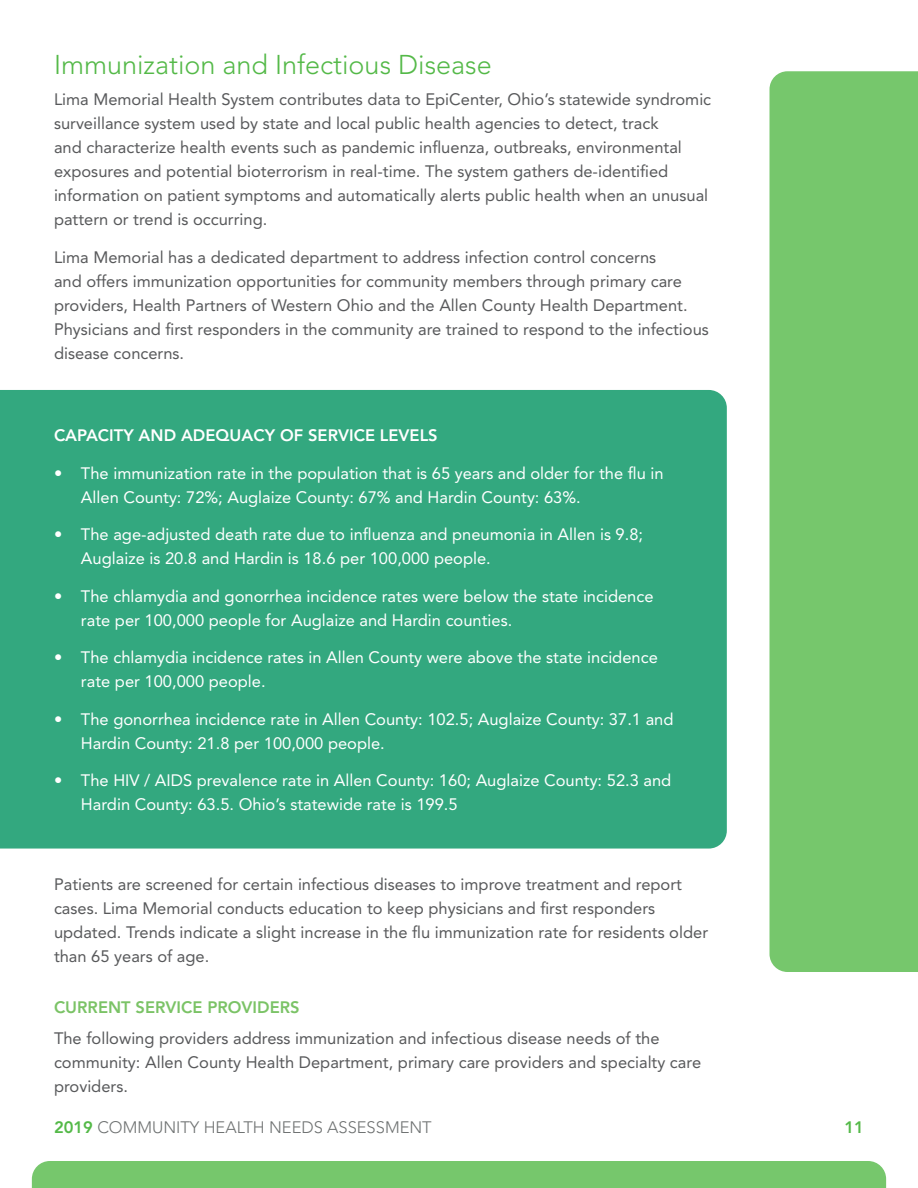
<style>
.page{position:relative;width:918px;height:1188px;background:#fff}
.page>*{position:absolute;margin:0;border:0;box-sizing:border-box;transform-origin:0 0}
.t1{font:300 27px "Avenir LT Std";color:#54b948}
.t2{font:16.5px/24px "Avenir LT Std";color:#58595b}
.t3{font:16.5px/24px "Avenir LT Std";color:#fff}
.t4{font:800 16.5px "Avenir LT Std";color:#fff}
.t5{font:300 16.5px "Avenir LT Std";color:#6e7171}
.t6{font:800 16.5px "Avenir LT Std";color:#7bc366}
.t7{font:800 16.5px "Avenir LT Std";color:#54b948}
.s1{font-weight:800;color:#54b948}
</style>
<div class="page">
<div style="left:0;top:390px;width:727px;height:459px;background:#33a87f"></div>
<div style="left:770px;top:71px;width:148px;height:901px;background:#76c76c"></div>
<div style="left:32px;top:1161px;width:854px;height:27px;background:#76c76c"></div>
<h2 class="t1" style="left:54px;top:49px;width:439px">Immunization and Infectious Disease</h2>
<p class="t2" style="left:54px;top:88px;width:659px">Lima Memorial Health System contributes data to EpiCenter, Ohio’s statewide syndromic surveillance system used by state and local public health agencies to detect, track<br>and characterize health events such as pandemic infuenza, outbreaks, environmental exposures and potential bioterrorism in real-time. The system gathers de-identifed information on patient symptoms and automatically alerts public health when an unusual pattern or trend is occurring.</p>
<p class="t2" style="left:54px;top:245px;width:656px">Lima Memorial has a dedicated department to address infection control concerns<br>and offers immunization opportunities for community members through primary care providers, Health Partners of Western Ohio and the Allen County Health Department.<br>Physicians and frst responders in the community are trained to respond to the infectious disease concerns.</p>
<p class="t4" style="left:54px;top:426px;width:385px">CAPACITY AND ADEQUACY OF SERVICE LEVELS</p>
<p class="t3" style="left:81px;top:461px;width:584px;text-indent:-27px">• The immunization rate in the population that is 65 years and older for the fu in<br>Allen County: 72%; Auglaize County: 67% and Hardin County: 63%.</p>
<p class="t3" style="left:81px;top:522px;width:564px;text-indent:-27px">• The age-adjusted death rate due to infuenza and pneumonia in Allen is 9.8;<br>Auglaize is 20.8 and Hardin is 18.6 per 100,000 people.</p>
<p class="t3" style="left:81px;top:584px;width:574px;text-indent:-27px">• The chlamydia and gonorrhea incidence rates were below the state incidence rate per 100,000 people for Auglaize and Hardin counties.</p>
<p class="t3" style="left:81px;top:646px;width:578px;text-indent:-27px">• The chlamydia incidence rates in Allen County were above the state incidence rate per 100,000 people.</p>
<p class="t3" style="left:81px;top:707px;width:594px;text-indent:-27px">• The gonorrhea incidence rate in Allen County: 102.5; Auglaize County: 37.1 and<br>Hardin County: 21.8 per 100,000 people.</p>
<p class="t3" style="left:81px;top:769px;width:592px;text-indent:-27px">• The HIV / AIDS prevalence rate in Allen County: 160; Auglaize County: 52.3 and<br>Hardin County: 63.5. Ohio’s statewide rate is 199.5</p>
<p class="t2" style="left:54px;top:872px;width:656px">Patients are screened for certain infectious diseases to improve treatment and report cases. Lima Memorial conducts education to keep physicians and frst responders updated. Trends indicate a slight increase in the fu immunization rate for residents older than 65 years of age.</p>
<p class="t6" style="left:54px;top:997px;width:247px">CURRENT SERVICE PROVIDERS</p>
<p class="t2" style="left:54px;top:1026px;width:649px">The following providers address immunization and infectious disease needs of the community: Allen County Health Department, primary care providers and specialty care providers.</p>
<p class="t5" style="left:54px;top:1117px;width:379px"><span class="s1">2019</span> COMMUNITY HEALTH NEEDS ASSESSMENT</p>
<p class="t7" style="left:844px;top:1117px;width:21px">11</p>
</div>
